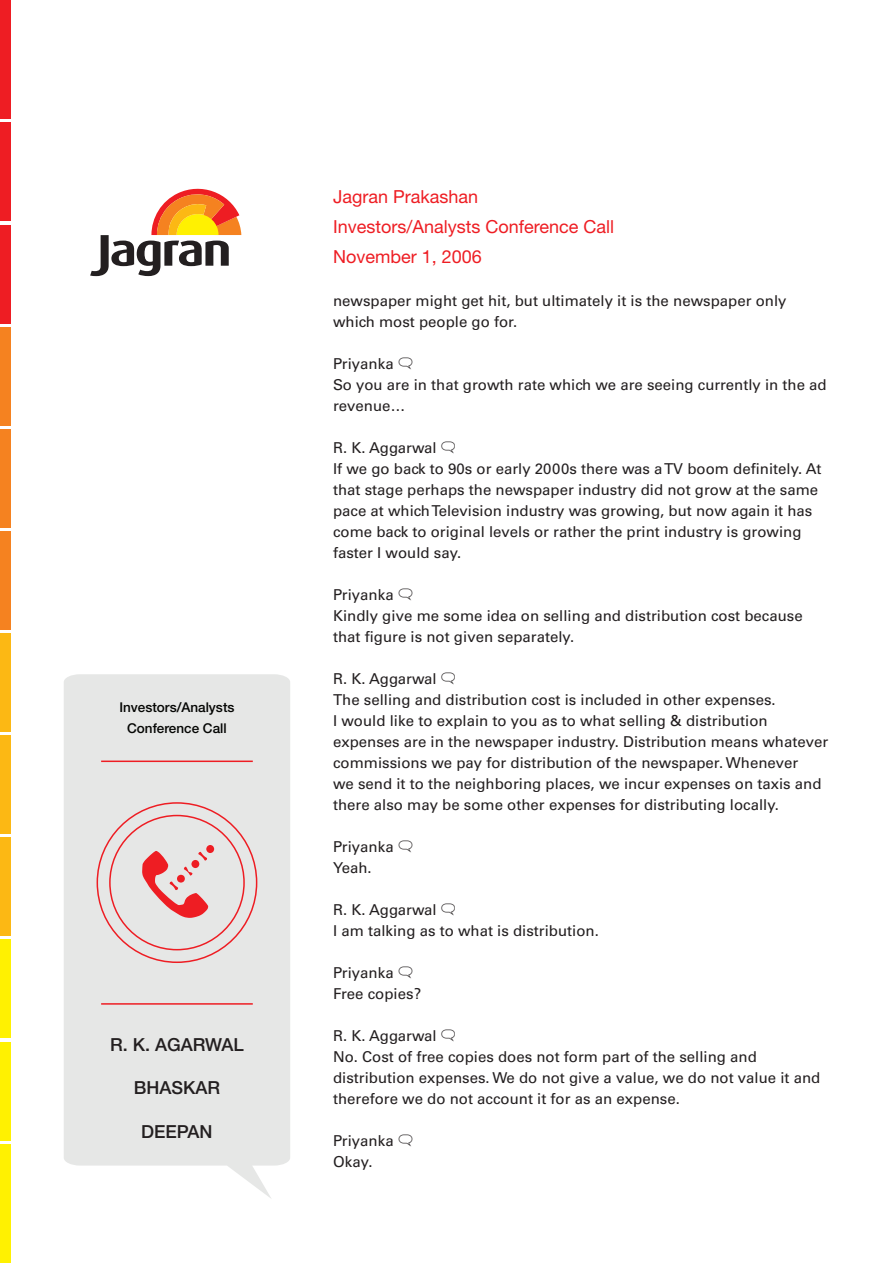
<style>
.page{position:relative;width:893px;height:1263px;background:#fff}
.page>*{position:absolute;margin:0;border:0;box-sizing:border-box;transform-origin:0 0}
.t1{font:18px/30px "Helvetica Neue";color:#ee1d23}
.t2{font:500 18px "Helvetica Neue";color:#231f20}
.t3{font:15px/21px "Univers LT Std";color:#231f20}
.t4{font:500 13.5px/21px "Helvetica Neue";color:#040503;text-align:center}
.s1{font-family:"Talk Balloons"}
</style>
<div class="page">
<svg style="left:64px;top:674px;width:226px;height:524px;fill:#e6e7e6"></svg>
<hr style="left:101px;top:1003px;width:152px;height:2px;background:#ee1d23">
<hr style="left:101px;top:760px;width:152px;height:2px;background:#ee1d23">
<svg style="left:142px;top:845px;width:72px;height:73px"></svg>
<div style="left:0;top:327px;width:11px;height:98px;background:#f58220"></div>
<div style="left:0;top:429px;width:11px;height:98px;background:#f58220"></div>
<div style="left:0;top:531px;width:11px;height:99px;background:#f58220"></div>
<div style="left:0;top:0;width:11px;height:119px;background:#ee1d23"></div>
<div style="left:0;top:123px;width:11px;height:98px;background:#ee1d23"></div>
<div style="left:0;top:225px;width:11px;height:98px;background:#ee1d23"></div>
<div style="left:0;top:633px;width:11px;height:99px;background:#fcb814"></div>
<div style="left:0;top:735px;width:11px;height:99px;background:#fcb814"></div>
<div style="left:0;top:838px;width:11px;height:98px;background:#fcb814"></div>
<div style="left:0;top:940px;width:11px;height:98px;background:#fff101"></div>
<div style="left:0;top:1042px;width:11px;height:98px;background:#fff101"></div>
<div style="left:0;top:1144px;width:11px;height:119px;background:#fff101"></div>
<svg style="left:90px;top:188px;width:151px;height:88px"></svg>
<p class="t4" style="left:119px;top:696px;width:117px">Investors/Analysts<br>Conference Call</p>
<p class="t2" style="left:110px;top:1034px;width:135px">R. K. AGARWAL</p>
<p class="t2" style="left:134px;top:1077px;width:88px">BHASKAR</p>
<p class="t2" style="left:141px;top:1120px;width:73px">DEEPAN</p>
<p class="t1" style="left:333px;top:181px;width:282px">Jagran Prakashan<br>Investors/Analysts Conference Call<br>November 1, 2006</p>
<p class="t3" style="left:333px;top:290px;width:455px">newspaper might get hit, but ultimately it is the newspaper only which most people go for.</p>
<p class="t3" style="left:333px;top:353px;width:495px">Priyanka <span class="s1">L<br></span>So you are in that growth rate which we are seeing currently in the ad revenue…</p>
<p class="t3" style="left:333px;top:437px;width:490px">R. K. Aggarwal <span class="s1">L<br></span>If we go back to 90s or early 2000s there was a TV boom definitely. At that stage perhaps the newspaper industry did not grow at the same pace at which Television industry was growing, but now again it has come back to original levels or rather the print industry is growing faster I would say.</p>
<p class="t3" style="left:333px;top:584px;width:471px">Priyanka <span class="s1">L<br></span>Kindly give me some idea on selling and distribution cost because that figure is not given separately.</p>
<p class="t3" style="left:333px;top:668px;width:497px">R. K. Aggarwal <span class="s1">L<br></span>The selling and distribution cost is included in other expenses.<br>I would like to explain to you as to what selling &amp; distribution expenses are in the newspaper industry. Distribution means whatever commissions we pay for distribution of the newspaper. Whenever<br>we send it to the neighboring places, we incur expenses on taxis and there also may be some other expenses for distributing locally.</p>
<p class="t3" style="left:333px;top:836px;width:82px">Priyanka <span class="s1">L<br></span>Yeah.</p>
<p class="t3" style="left:333px;top:899px;width:267px">R. K. Aggarwal <span class="s1">L<br></span>I am talking as to what is distribution.</p>
<p class="t3" style="left:333px;top:962px;width:90px">Priyanka <span class="s1">L<br></span>Free copies?</p>
<p class="t3" style="left:333px;top:1025px;width:489px">R. K. Aggarwal <span class="s1">L<br></span>No. Cost of free copies does not form part of the selling and distribution expenses. We do not give a value, we do not value it and therefore we do not account it for as an expense.</p>
<p class="t3" style="left:333px;top:1130px;width:82px">Priyanka <span class="s1">L<br></span>Okay.</p>
</div>
